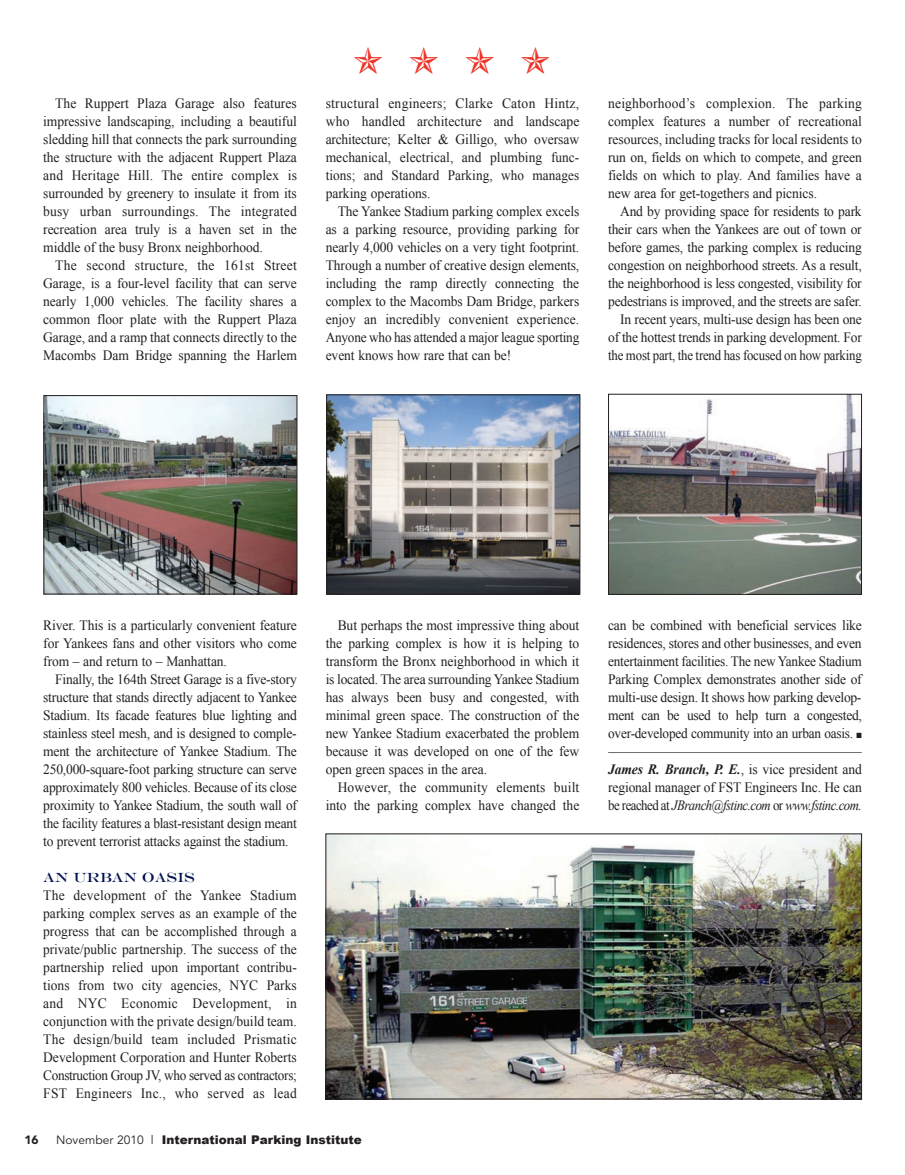
<style>
.page{position:relative;width:905px;height:1175px;background:#fff}
.page>*{position:absolute;margin:0;border:0;box-sizing:border-box;transform-origin:0 0}
.t1{font:14.25px/18px "Times New Roman";letter-spacing:-.015em;color:#231f20;text-align:justify;scale:.95 1}
.t2{font:13.5px "Engravers";color:#00124f}
.t3{font:900 12px "Arial";color:#231f20}
.t4{font:900 12px "Avenir LT Std";color:#231f20}
.s1{font-family:"Avenir LT Std";font-weight:400}
.s2{font-weight:700;font-style:italic}
.s3{font-style:italic}
</style>
<div class="page">
<hr style="left:608px;top:752px;width:253px;height:1px;background:#6c6d70">
<img style="left:328px;top:835px;width:531px;height:262px">
<div style="left:326px;top:833px;width:535px;height:266px;border:1px solid #231f20"></div>
<img style="left:46px;top:397px;width:249px;height:195px">
<div style="left:44px;top:395px;width:253px;height:199px;border:1px solid #231f20"></div>
<img style="left:328px;top:397px;width:250px;height:195px">
<div style="left:326px;top:395px;width:254px;height:199px;border:1px solid #231f20"></div>
<img style="left:610px;top:396px;width:249px;height:196px">
<div style="left:608px;top:394px;width:253px;height:200px;border:1px solid #231f20"></div>
<p class="t1" style="left:43px;top:94px;width:268px;text-indent:12px">The Ruppert Plaza Garage also features impressive landscaping, including a beautiful sledding hill that connects the park surrounding the structure with the adjacent Ruppert Plaza and Heritage Hill. The entire complex is surrounded by greenery to insulate it from its busy urban surroundings. The integrated recreation area truly is a haven set in the middle of the busy Bronx neighborhood.</p>
<p class="t1" style="left:43px;top:256px;width:268px;text-indent:12px">The second structure, the 161st Street Garage, is a four-level facility that can serve nearly 1,000 vehicles. The facility shares a common floor plate with the Ruppert Plaza Garage, and a ramp that connects directly to the Macombs Dam Bridge spanning the Harlem</p>
<p class="t1" style="left:326px;top:94px;width:268px">structural engineers; Clarke Caton Hintz, who handled architecture and landscape architecture; Kelter &amp; Gilligo, who oversaw mechanical, electrical, and plumbing func&shy;tions; and Standard Parking, who manages parking operations.</p>
<p class="t1" style="left:326px;top:202px;width:268px;text-indent:12px">The Yankee Stadium parking complex excels as a parking resource, providing parking for nearly 4,000 vehicles on a very tight footprint.<br>Through a number of creative design elements, including the ramp directly connecting the complex to the Macombs Dam Bridge, parkers enjoy an incredibly convenient experience.<br>Anyone who has attended a major league sporting event knows how rare that can be!</p>
<p class="t1" style="left:608px;top:94px;width:268px">neighborhood’s complexion. The parking complex features a number of recreational resources, including tracks for local residents to run on, fields on which to compete, and green fields on which to play. And families have a new area for get-togethers and picnics.</p>
<p class="t1" style="left:608px;top:202px;width:268px;text-align:right">And by providing space for residents to park their cars when the Yankees are out of town or before games, the parking complex is reducing congestion on neighborhood streets. As a result, the neighborhood is less congested, visibility for pedestrians is improved, and the streets are safer.<br>In recent years, multi-use design has been one of the hottest trends in parking development. For the most part, the trend has focused on how parking</p>
<p class="t1" style="left:43px;top:616px;width:268px">River. This is a particularly convenient feature for Yankees fans and other visitors who come from – and return to – Manhattan.</p>
<p class="t1" style="left:43px;top:670px;width:268px;text-indent:12px">Finally, the 164th Street Garage is a five-story structure that stands directly adjacent to Yankee Stadium. Its facade features blue lighting and stainless steel mesh, and is designed to comple&shy;ment the architecture of Yankee Stadium. The 250,000-square-foot parking structure can serve approximately 800 vehicles. Because of its close proximity to Yankee Stadium, the south wall of the facility features a blast-resistant design meant to prevent terrorist attacks against the stadium.</p>
<p class="t2" style="left:43px;top:869px;width:153px">AN URBAN OASIS</p>
<p class="t1" style="left:43px;top:886px;width:268px">The development of the Yankee Stadium parking complex serves as an example of the progress that can be accomplished through a private/public partnership. The success of the partnership relied upon important contribu&shy;tions from two city agencies, NYC Parks and NYC Economic Development, in conjunction with the private design/build team.<br>The design/build team included Prismatic Development Corporation and Hunter Roberts Construction Group JV, who served as contractors; FST Engineers Inc., who served as lead</p>
<p class="t1" style="left:326px;top:616px;width:268px;text-indent:12px">But perhaps the most impressive thing about the parking complex is how it is helping to transform the Bronx neighborhood in which it is located. The area surrounding Yankee Stadium has always been busy and congested, with minimal green space. The construction of the new Yankee Stadium exacerbated the problem because it was developed on one of the few open green spaces in the area.</p>
<p class="t1" style="left:326px;top:778px;width:268px;text-align:right">However, the community elements built into the parking complex have changed the</p>
<p class="t4" style="left:24px;top:1132px;width:16px">16</p>
<p class="t3" style="left:56px;top:1130px;width:307px"><span class="s1">November 2010 l</span> International Parking Institute</p>
<p class="t1" style="left:608px;top:616px;width:268px">can be combined with beneficial services like residences, stores and other businesses, and even entertainment facilities. The new Yankee Stadium Parking Complex demonstrates another side of multi-use design. It shows how parking develop&shy;ment can be used to help turn a congested, over-developed community into an urban oasis.</p>
<p class="t1" style="left:608px;top:760px;width:268px"><span class="s2">James R. Branch, P. E.</span>, is vice president and regional manager of FST Engineers Inc. He can be reached at <span class="s3">JBranch@fstinc.com</span> or <span class="s3">www.fstinc.com.</span></p>
</div>
